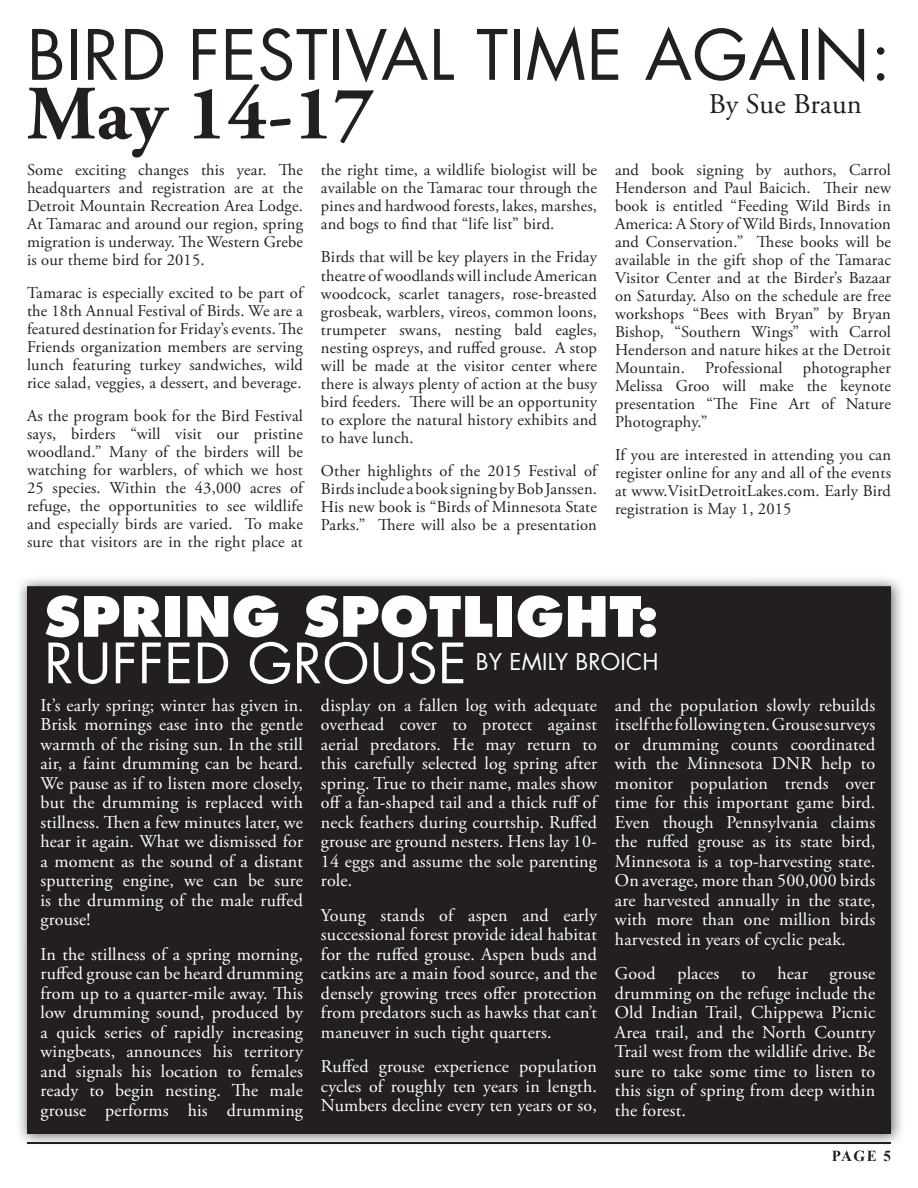
<style>
.page{position:relative;width:918px;height:1188px;background:#fff}
.page>*{position:absolute;margin:0;border:0;box-sizing:border-box;transform-origin:0 0}
.t1{font:700 76.5px "Adobe Garamond Pro";letter-spacing:.01em;color:#231f20}
.t2{font:67.5px "Futura";letter-spacing:.01em;color:#231f20}
.t3{font:800 54px "Futura";letter-spacing:.01em;color:#fff}
.t4{font:54px "Futura";letter-spacing:.01em;color:#fff}
.t5{font:28.5px "Adobe Garamond Pro";letter-spacing:.01em;color:#231f20}
.t6{font:22.5px "Futura";letter-spacing:.01em;color:#fff}
.t7{font:18px/19.5px "Adobe Garamond Pro";letter-spacing:.01em;color:#fff;text-align:justify}
.t8{font:16.5px/18px "Adobe Garamond Pro";letter-spacing:.01em;color:#231f20;text-align:justify}
.t9{font:700 15px "Times New Roman";color:#231f20}
</style>
<div class="page">
<img style="left:19px;top:578px;width:883px;height:574px">
<img style="left:832px;top:1150px;width:58px;height:4px">
<hr style="left:27px;top:1142px;width:864px;height:2px;background:#231f20">
<div style="left:28px;top:587px;width:862px;height:546px;background:#231f20"></div>
<h2 class="t2" style="left:27px;top:9px;width:866px">BIRD FESTIVAL TIME AGAIN:</h2>
<h1 class="t1" style="left:27px;top:70px;width:349px">May 14-17</h1>
<h3 class="t5" style="left:709px;top:87px;width:155px">By Sue Braun</h3>
<p class="t8" style="left:27px;top:162px;width:278px">Some exciting changes this year. The headquarters and registration are at the Detroit Mountain Recreation Area Lodge.<br>At Tamarac and around our region, spring migration is underway. The Western Grebe is our theme bird for 2015.</p>
<p class="t8" style="left:27px;top:285px;width:278px">Tamarac is especially excited to be part of the 18th Annual Festival of Birds. We are a featured destination for Friday’s events. The Friends organization members are serving lunch featuring turkey sandwiches, wild rice salad, veggies, a dessert, and beverage.</p>
<p class="t8" style="left:27px;top:408px;width:278px">As the program book for the Bird Festival says, birders “will visit our pristine woodland.” Many of the birders will be watching for warblers, of which we host 25 species. Within the 43,000 acres of refuge, the opportunities to see wildlife and especially birds are varied. To make sure that visitors are in the right place at</p>
<p class="t8" style="left:321px;top:162px;width:278px">the right time, a wildlife biologist will be available on the Tamarac tour through the pines and hardwood forests, lakes, marshes, and bogs to find that “life list” bird.</p>
<p class="t8" style="left:321px;top:249px;width:278px">Birds that will be key players in the Friday theatre of woodlands will include American woodcock, scarlet tanagers, rose-breasted grosbeak, warblers, vireos, common loons, trumpeter swans, nesting bald eagles, nesting ospreys, and ruffed grouse. A stop will be made at the visitor center where there is always plenty of action at the busy bird feeders. There will be an opportunity to explore the natural history exhibits and to have lunch.</p>
<p class="t8" style="left:321px;top:462px;width:278px">Other highlights of the 2015 Festival of Birds include a book signing by Bob Janssen.<br>His new book is “Birds of Minnesota State Parks.” There will also be a presentation</p>
<p class="t8" style="left:615px;top:162px;width:278px">and book signing by authors, Carrol Henderson and Paul Baicich. Their new book is entitled “Feeding Wild Birds in America: A Story of Wild Birds, Innovation and Conservation.” These books will be available in the gift shop of the Tamarac Visitor Center and at the Birder’s Bazaar on Saturday. Also on the schedule are free workshops “Bees with Bryan” by Bryan Bishop, “Southern Wings” with Carrol Henderson and nature hikes at the Detroit Mountain. Professional photographer Melissa Groo will make the keynote presentation “The Fine Art of Nature Photography.”</p>
<p class="t8" style="left:615px;top:447px;width:278px">If you are interested in attending you can register online for any and all of the events at www.VisitDetroitLakes.com. Early Bird registration is May 1, 2015</p>
<h3 class="t3" style="left:44px;top:583px;width:616px">SPRING SPOTLIGHT:</h3>
<h3 class="t4" style="left:44px;top:626px;width:424px">RUFFED GROUSE</h3>
<h3 class="t6" style="left:476px;top:646px;width:184px">BY EMILY BROICH</h3>
<p class="t7" style="left:40px;top:696px;width:264px">It’s early spring; winter has given in.<br>Brisk mornings ease into the gentle warmth of the rising sun. In the still air, a faint drumming can be heard.<br>We pause as if to listen more closely, but the drumming is replaced with stillness. Then a few minutes later, we hear it again. What we dismissed for a moment as the sound of a distant sputtering engine, we can be sure is the drumming of the male ruffed grouse!</p>
<p class="t7" style="left:40px;top:945px;width:264px">In the stillness of a spring morning, ruffed grouse can be heard drumming from up to a quarter-mile away. This low drumming sound, produced by a quick series of rapidly increasing wingbeats, announces his territory and signals his location to females ready to begin nesting. The male grouse performs his drumming</p>
<p class="t7" style="left:321px;top:696px;width:278px">display on a fallen log with adequate overhead cover to protect against aerial predators. He may return to this carefully selected log spring after spring. True to their name, males show off a fan-shaped tail and a thick ruff of neck feathers during courtship. Ruffed grouse are ground nesters. Hens lay 10- 14 eggs and assume the sole parenting role.</p>
<p class="t7" style="left:321px;top:906px;width:278px">Young stands of aspen and early successional forest provide ideal habitat for the ruffed grouse. Aspen buds and catkins are a main food source, and the densely growing trees offer protection from predators such as hawks that can’t maneuver in such tight quarters.</p>
<p class="t7" style="left:321px;top:1057px;width:278px">Ruffed grouse experience population cycles of roughly ten years in length.<br>Numbers decline every ten years or so,</p>
<p class="t7" style="left:615px;top:696px;width:262px">and the population slowly rebuilds itself the following ten. Grouse surveys or drumming counts coordinated with the Minnesota DNR help to monitor population trends over time for this important game bird.<br>Even though Pennsylvania claims the ruffed grouse as its state bird, Minnesota is a top-harvesting state.<br>On average, more than 500,000 birds are harvested annually in the state, with more than one million birds harvested in years of cyclic peak.</p>
<p class="t7" style="left:615px;top:964px;width:262px">Good places to hear grouse drumming on the refuge include the Old Indian Trail, Chippewa Picnic Area trail, and the North Country Trail west from the wildlife drive. Be sure to take some time to listen to this sign of spring from deep within the forest.</p>
<p class="t9" style="left:832px;top:1147px;width:61px">PAGE 5</p>
</div>
